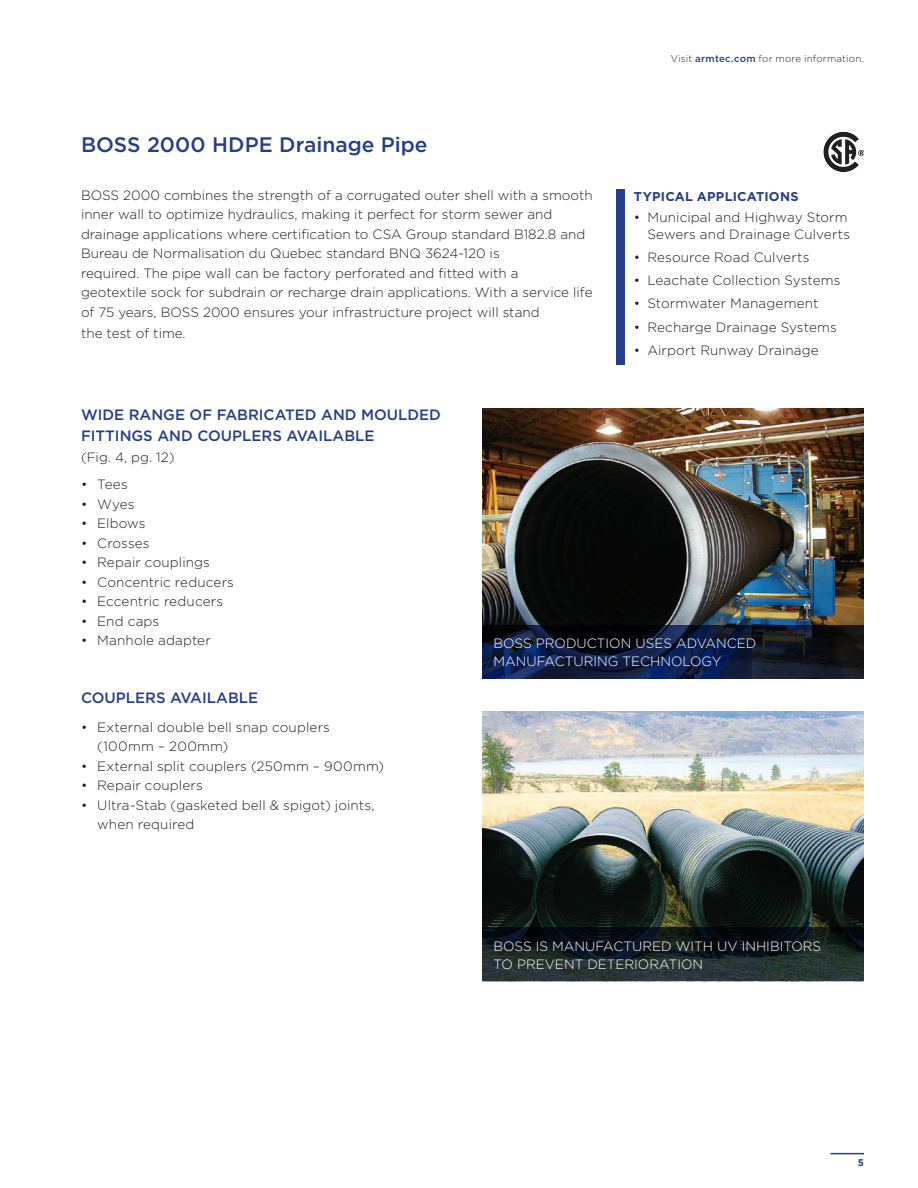
<style>
.page{position:relative;width:918px;height:1188px;background:#fff}
.page>*{position:absolute;margin:0;border:0;box-sizing:border-box;transform-origin:0 0}
.t1{font:500 21px "Gotham";color:#253e8d}
.t2{font:500 15px/21px "Gotham";color:#253e8d}
.t3{font:300 13.5px/19.5px "Gotham";color:#231f20}
.t4{font:300 13.5px/18px "Gotham";color:#fff}
.t5{font:700 12.75px "Gotham";letter-spacing:.015em;color:#253e8d}
.t6{font:300 9.75px "Gotham";letter-spacing:.02em;color:#231f20}
.t7{font:700 9.75px "Gotham";color:#253e8d}
.s1{font-weight:500;color:#253e8d}
</style>
<div class="page">
<hr style="left:831px;top:1153px;width:33px;height:1px;background:#253e8d">
<svg style="left:824px;top:132px;width:40px;height:40px"></svg>
<img style="left:483px;top:409px;width:381px;height:216px">
<img style="left:483px;top:711px;width:381px;height:216px">
<svg style="left:483px;top:927px;width:381px;height:54px;background:#172324"></svg>
<svg style="left:483px;top:625px;width:381px;height:54px;background:#0e1832"></svg>
<div style="left:616px;top:189px;width:9px;height:175px;background:#253e8d"></div>
<h1 class="t1" style="left:81px;top:131px;width:348px">BOSS 2000 HDPE Drainage Pipe</h1>
<p class="t3" style="left:81px;top:185px;width:513px">BOSS 2000 combines the strength of a corrugated outer shell with a smooth inner wall to optimize hydraulics, making it perfect for storm sewer and drainage applications where certification to CSA Group standard B182.8 and Bureau de Normalisation du Quebec standard BNQ 3624-120 is<br>required. The pipe wall can be factory perforated and fitted with a<br>geotextile sock for subdrain or recharge drain applications. With a service life of 75 years, BOSS 2000 ensures your infrastructure project will stand</p>
<p class="t3" style="left:81px;top:323px;width:106px">the test of time.</p>
<p class="t2" style="left:81px;top:404px;width:362px">WIDE RANGE OF FABRICATED AND MOULDED<br>FITTINGS AND COUPLERS AVAILABLE</p>
<p class="t3" style="left:81px;top:447px;width:95px">(Fig. 4, pg. 12)</p>
<p class="t6" style="left:671px;top:52px;width:195px">Visit <span class="s1">armtec.com</span> for more information.</p>
<p class="t5" style="left:634px;top:188px;width:166px">TYPICAL APPLICATIONS</p>
<p class="t3" style="left:634px;top:209px;width:218px;line-height:16.5px;text-align:right">• Municipal and Highway Storm<br>Sewers and Drainage Culverts</p>
<p class="t3" style="left:634px;top:247px;width:177px">• Resource Road Culverts</p>
<p class="t3" style="left:634px;top:270px;width:208px">• Leachate Collection Systems</p>
<p class="t3" style="left:634px;top:293px;width:186px">• Stormwater Management</p>
<p class="t3" style="left:634px;top:317px;width:204px">• Recharge Drainage Systems</p>
<p class="t3" style="left:634px;top:340px;width:186px">• Airport Runway Drainage</p>
<p class="t3" style="left:81px;top:474px;width:48px">• Tees</p>
<p class="t3" style="left:81px;top:494px;width:55px">• Wyes</p>
<p class="t3" style="left:81px;top:513px;width:66px">• Elbows</p>
<p class="t3" style="left:81px;top:533px;width:70px">• Crosses</p>
<p class="t3" style="left:81px;top:552px;width:130px">• Repair couplings</p>
<p class="t3" style="left:81px;top:572px;width:154px">• Concentric reducers</p>
<p class="t3" style="left:81px;top:591px;width:144px">• Eccentric reducers</p>
<p class="t3" style="left:81px;top:611px;width:80px">• End caps</p>
<p class="t3" style="left:81px;top:630px;width:131px">• Manhole adapter</p>
<p class="t2" style="left:81px;top:687px;width:179px">COUPLERS AVAILABLE</p>
<p class="t3" style="left:97px;top:717px;width:234px;text-indent:-16px">• External double bell snap couplers (100mm – 200mm)</p>
<p class="t3" style="left:81px;top:756px;width:305px">• External split couplers (250mm – 900mm)</p>
<p class="t3" style="left:81px;top:775px;width:123px">• Repair couplers</p>
<p class="t3" style="left:97px;top:795px;width:279px;text-indent:-16px">• Ultra-Stab (gasketed bell &amp; spigot) joints, when required</p>
<p class="t4" style="left:494px;top:634px;width:264px">BOSS PRODUCTION USES ADVANCED<br>MANUFACTURING TECHNOLOGY</p>
<p class="t4" style="left:494px;top:937px;width:329px">BOSS IS MANUFACTURED WITH UV INHIBITORS<br>TO PREVENT DETERIORATION</p>
<p class="t7" style="left:858px;top:1156px;width:8px">5</p>
</div>
